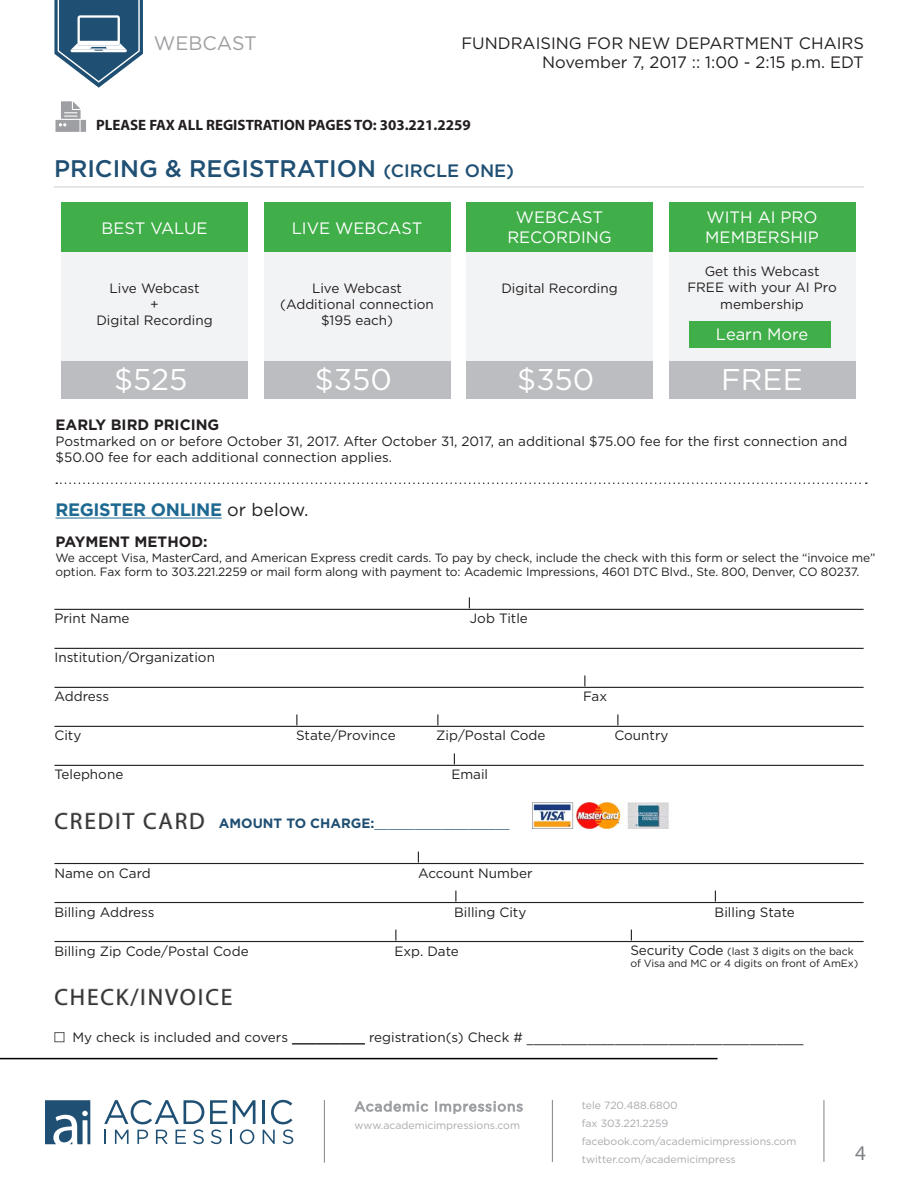
<style>
.page{position:relative;width:918px;height:1188px;background:#fff}
.page>*{position:absolute;margin:0;border:0;box-sizing:border-box;transform-origin:0 0}
.Paragraph_Style_2{font:30px "Gotham HTF";color:#fff}
.t1{font:500 24px "Gotham HTF";color:#1f4f73}
.t2{font:23.4px "Myriad Pro";letter-spacing:.08em;color:#333}
.t3{font:21px "Myriad Pro";color:#808285}
.t4{font:19.5px "Gotham HTF";color:#9d9fa2}
.Body_Copy{font:700 18px "Gotham HTF";letter-spacing:-.02em;color:#1e6991}
.Paragraph_Style_2-2{font:16.5px "Gotham HTF";color:#231f20}
.Paragraph_Style_2-3{font:16.5px/19.8px "Gotham HTF";color:#fff;text-align:center}
.t5{font:700 15px "Myriad Pro";color:#231f20}
.Body{font:700 15px "Gotham HTF";color:#231f20}
.Body_Copy-2{font:13.5px/16.2px "Gotham HTF";color:#231f20}
.Forms___Line_Above{font:13.5px "Gotham HTF";color:#231f20}
.Paragraph_Style_2-4{font:13.5px/16.2px "Gotham HTF";color:#231f20;text-align:center}
.t6{font:13.5px "Myriad Pro";color:#1f4f73}
.t7{font:12px/14.4px "Gotham HTF";letter-spacing:-.01em;color:#231f20}
.t8{font:10.5px/18px "Gotham HTF";color:#a8a9ad}
.t9{font:10.5px/12.6px "Gotham HTF";letter-spacing:-.01em;color:#231f20}
.s1{font-size:18px}
.s2{font-weight:400;color:#231f20}
.s3{font-family:"Humanist 521 BT"}
.s4{font-family:"Gotham HTF";font-weight:700}
.s5{font-size:13.5px}
</style>
<div class="page">
<hr style="left:0;top:1058px;width:718px;height:1px;background:#000">
<hr style="left:262px;top:1100px;width:3px;height:24px;background:#1f4f73">
<svg style="left:104px;top:1100px;width:100px;height:44px"></svg>
<svg style="left:210px;top:1100px;width:45px;height:44px"></svg>
<svg style="left:263px;top:1100px;width:30px;height:44px"></svg>
<svg style="left:45px;top:1100px;width:45px;height:44px"></svg>
<hr style="left:324px;top:1100px;width:1px;height:63px;background:#808285">
<hr style="left:824px;top:1100px;width:1px;height:62px;background:#808285">
<hr style="left:552px;top:1100px;width:1px;height:62px;background:#808285">
<svg style="left:354px;top:1101px;width:74px;height:11px"></svg>
<svg style="left:435px;top:1101px;width:88px;height:13px"></svg>
<hr style="left:54px;top:186px;width:810px;height:1px;background:#d1d2d4">
<img style="left:532px;top:802px;width:137px;height:27px">
<svg style="left:56px;top:101px;width:30px;height:31px"></svg>
<hr style="left:54px;top:609px;width:810px;height:1px;background:#231f20">
<hr style="left:54px;top:648px;width:810px;height:1px;background:#231f20">
<hr style="left:54px;top:687px;width:810px;height:1px;background:#231f20">
<hr style="left:54px;top:726px;width:810px;height:1px;background:#231f20">
<hr style="left:54px;top:765px;width:810px;height:1px;background:#231f20">
<hr style="left:54px;top:863px;width:810px;height:1px;background:#231f20">
<hr style="left:54px;top:902px;width:810px;height:1px;background:#231f20">
<hr style="left:54px;top:941px;width:810px;height:1px;background:#231f20">
<hr style="left:292px;top:1044px;width:73px;height:1px;background:#231f20">
<svg style="left:55px;top:812px;width:80px;height:17px"></svg>
<svg style="left:143px;top:812px;width:62px;height:17px"></svg>
<svg style="left:55px;top:988px;width:141px;height:18px"></svg>
<div style="left:199px;top:989px;width:3px;height:16px;border:1px solid #d1d2d4"></div>
<svg style="left:206px;top:988px;width:26px;height:17px"></svg>
<div style="left:54px;top:1032px;width:10px;height:10px;border:1px solid #57585a"></div>
<svg style="left:54px;top:0;width:89px;height:88px"></svg>
<div style="left:62px;top:203px;width:186px;height:50px;background:#40ae49"></div>
<div style="left:264px;top:203px;width:186px;height:50px;background:#40ae49"></div>
<div style="left:466px;top:203px;width:187px;height:50px;background:#40ae49"></div>
<div style="left:669px;top:203px;width:186px;height:50px;background:#40ae49"></div>
<div style="left:62px;top:361px;width:186px;height:37px;background:#bcbdc0"></div>
<div style="left:264px;top:361px;width:186px;height:37px;background:#bcbdc0"></div>
<div style="left:466px;top:361px;width:187px;height:37px;background:#bcbdc0"></div>
<div style="left:669px;top:361px;width:186px;height:37px;background:#bcbdc0"></div>
<div style="left:62px;top:253px;width:186px;height:108px;background:#f2f3f4"></div>
<div style="left:264px;top:253px;width:186px;height:108px;background:#f2f3f4"></div>
<div style="left:466px;top:253px;width:187px;height:108px;background:#f2f3f4"></div>
<div style="left:669px;top:253px;width:186px;height:108px;background:#f2f3f4"></div>
<div style="left:690px;top:321px;width:141px;height:27px;background:#40ae49"></div>
<svg style="left:56px;top:482px;width:811px;height:2px"></svg>
<hr style="left:56px;top:518px;width:166px;height:1px;background:#1e6991">
<h3 class="t4" style="left:154px;top:32px;width:105px">WEBCAST</h3>
<p class="Paragraph_Style_2-2" style="left:461px;top:34px;width:404px">FUNDRAISING FOR NEW DEPARTMENT CHAIRS</p>
<p class="Paragraph_Style_2-2" style="left:542px;top:53px;width:323px">November 7, 2017 :: 1:00 - 2:15 p.m. EDT</p>
<p class="t5" style="left:96px;top:115px;width:376px">PLEASE FAX ALL REGISTRATION PAGES TO: 303.221.2259</p>
<h2 class="t1" style="left:54px;top:155px;width:462px">PRICING &amp; REGISTRATION <span class="s1">(CIRCLE ONE)</span></h2>
<p class="Paragraph_Style_2-3" style="left:102px;top:218px;width:108px">BEST VALUE</p>
<p class="Paragraph_Style_2-3" style="left:507px;top:207px;width:106px">WEBCAST<br>RECORDING</p>
<p class="Paragraph_Style_2-3" style="left:707px;top:207px;width:113px">WITH AI PRO</p>
<p class="Paragraph_Style_2-3" style="left:292px;top:218px;width:132px">LIVE WEBCAST</p>
<p class="Paragraph_Style_2-3" style="left:705px;top:227px;width:115px">MEMBERSHIP</p>
<p class="Paragraph_Style_2-4" style="left:110px;top:280px;width:92px">Live Webcast</p>
<p class="Paragraph_Style_2-4" style="left:150px;top:296px;width:10px">+</p>
<p class="Paragraph_Style_2-4" style="left:96px;top:312px;width:118px">Digital Recording</p>
<p class="Paragraph_Style_2-4" style="left:312px;top:280px;width:92px">Live Webcast</p>
<p class="Paragraph_Style_2-4" style="left:280px;top:296px;width:155px">(Additional connection $195 each)</p>
<p class="Paragraph_Style_2-4" style="left:501px;top:280px;width:118px">Digital Recording</p>
<p class="Paragraph_Style_2-4" style="left:687px;top:263px;width:151px">Get this Webcast<br>FREE with your AI Pro membership</p>
<p class="Paragraph_Style_2-3" style="left:716px;top:324px;width:94px">Learn More</p>
<p class="Paragraph_Style_2" style="left:114px;top:363px;width:75px">$525</p>
<p class="Paragraph_Style_2" style="left:315px;top:363px;width:79px">$350</p>
<p class="Paragraph_Style_2" style="left:517px;top:363px;width:79px">$350</p>
<p class="Paragraph_Style_2" style="left:721px;top:363px;width:83px">FREE</p>
<p class="Body" style="left:56px;top:416px;width:165px">EARLY BIRD PRICING</p>
<p class="Body_Copy-2" style="left:56px;top:433px;width:793px">Postmarked on or before October 31, 2017. After October 31, 2017, an additional $75.00 fee for the first connection and $50.00 fee for each additional connection applies.</p>
<p class="Body_Copy" style="left:56px;top:499px;width:255px">REGISTER ONLINE <span class="s2">or below.</span></p>
<p class="Body" style="left:56px;top:533px;width:154px">PAYMENT METHOD:</p>
<p class="t7" style="left:56px;top:550px;width:821px">We accept Visa, MasterCard, and American Express credit cards. To pay by check, include the check with this form or select the “invoice me” option. Fax form to 303.221.2259 or mail form along with payment to: Academic Impressions, 4601 DTC Blvd., Ste. 800, Denver, CO 80237.</p>
<p class="Forms___Line_Above" style="left:54px;top:611px;width:77px">Print Name</p>
<p class="Forms___Line_Above" style="left:470px;top:611px;width:60px">Job Title</p>
<p class="Forms___Line_Above" style="left:54px;top:650px;width:162px">Institution/Organization</p>
<p class="Forms___Line_Above" style="left:54px;top:689px;width:56px">Address</p>
<p class="Forms___Line_Above" style="left:583px;top:689px;width:26px">Fax</p>
<p class="Forms___Line_Above" style="left:54px;top:728px;width:28px">City</p>
<p class="Forms___Line_Above" style="left:296px;top:728px;width:101px">State/Province</p>
<p class="Forms___Line_Above" style="left:436px;top:728px;width:111px">Zip/Postal Code</p>
<p class="Forms___Line_Above" style="left:614px;top:728px;width:56px">Country</p>
<p class="Forms___Line_Above" style="left:54px;top:767px;width:70px">Telephone</p>
<p class="Forms___Line_Above" style="left:451px;top:767px;width:38px">Email</p>
<p class="t2" style="left:54px;top:806px;width:152px">CREDIT CARD</p>
<p class="Forms___Line_Above" style="left:54px;top:865px;width:98px">Name on Card</p>
<p class="Forms___Line_Above" style="left:418px;top:865px;width:116px">Account Number</p>
<p class="Forms___Line_Above" style="left:54px;top:904px;width:102px">Billing Address</p>
<p class="Forms___Line_Above" style="left:454px;top:904px;width:74px">Billing City</p>
<p class="Forms___Line_Above" style="left:715px;top:904px;width:82px">Billing State</p>
<p class="Forms___Line_Above" style="left:54px;top:943px;width:196px">Billing Zip Code/Postal Code</p>
<p class="Forms___Line_Above" style="left:394px;top:943px;width:66px">Exp. Date</p>
<p class="t2" style="left:54px;top:982px;width:179px">CHECK/INVOICE</p>
<p class="Body_Copy-2" style="left:72px;top:1029px;width:733px">My check is included and covers _________ registration(s) Check # <span class="s3">_________________________________________</span></p>
<p class="t6" style="left:219px;top:815px;width:292px"><span class="s4">AMOUNT TO CHARGE:</span>____________________</p>
<p class="t9" style="left:630px;top:944px;width:229px"><span class="s5">Security Code</span> (last 3 digits on the back of Visa and MC or 4 digits on front of AmEx)</p>
<p class="t8" style="left:355px;top:1116px;width:167px">www.academicimpressions.com</p>
<p class="t8" style="left:582px;top:1096px;width:216px">tele 720.488.6800<br>fax 303.221.2259 facebook.com/academicimpressions.com twitter.com/academicimpress</p>
<p class="t3" style="left:855px;top:1140px;width:12px">4</p>
</div>
